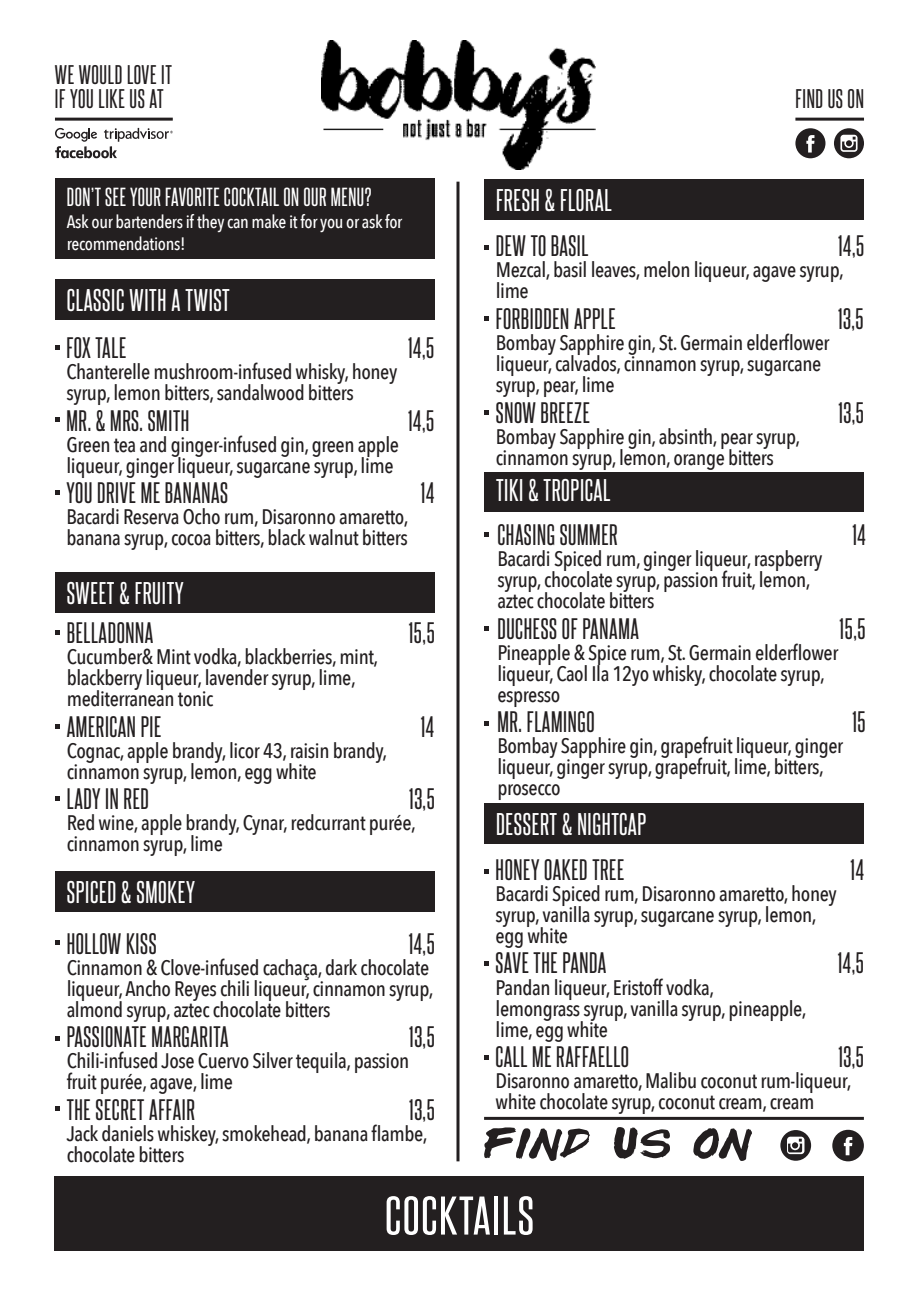
<style>
.page{position:relative;width:919px;height:1289px;background:#fff}
.page>*{position:absolute;margin:0;border:0;box-sizing:border-box;transform-origin:0 0}
.t1{font:46.2px "Steelfish Rg";letter-spacing:.03em;color:#fff;scale:1.14 1}
.t2{font:41.55px "MEAT BOLD";letter-spacing:-.02em;color:#231f20;scale:1.4 1}
.t3{font:27px "Steelfish Rg";letter-spacing:.025em;color:#fff}
.t4{font:25.5px "Steelfish Rg";letter-spacing:.025em;color:#231f20}
.t5{font:23.25px/24.6px "Steelfish Rg";letter-spacing:.03em;color:#231f20}
.t6{font:22.5px "Steelfish Rg";letter-spacing:.025em;color:#fff}
.t7{font:500 21px/21px "Avenir Next Condensed";letter-spacing:-.02em;color:#231f20}
.t8{font:500 18px/21.6px "Avenir Next Condensed";letter-spacing:-.02em;color:#fff}
</style>
<div class="page">
<hr style="left:55px;top:118px;width:118px;height:3px;background:#231f20">
<svg style="left:55px;top:128px;width:118px;height:30px"></svg>
<hr style="left:795px;top:118px;width:68px;height:3px;background:#231f20">
<svg style="left:795px;top:128px;width:30px;height:30px"></svg>
<svg style="left:834px;top:128px;width:29px;height:30px"></svg>
<hr style="left:456px;top:182px;width:3px;height:979px;background:#231f20">
<div style="left:55px;top:1175px;width:808px;height:75px;background:#231f20"></div>
<img style="left:321px;top:40px;width:274px;height:129px">
<svg style="left:55px;top:345px;width:4px;height:5px"></svg>
<svg style="left:55px;top:417px;width:4px;height:5px"></svg>
<svg style="left:55px;top:490px;width:4px;height:4px"></svg>
<div style="left:55px;top:279px;width:380px;height:40px;background:#231f20"></div>
<svg style="left:55px;top:940px;width:4px;height:4px"></svg>
<svg style="left:55px;top:1036px;width:4px;height:4px"></svg>
<svg style="left:55px;top:1106px;width:4px;height:5px"></svg>
<div style="left:55px;top:871px;width:380px;height:40px;background:#231f20"></div>
<svg style="left:484px;top:246px;width:4px;height:4px"></svg>
<svg style="left:484px;top:316px;width:4px;height:4px"></svg>
<svg style="left:484px;top:410px;width:4px;height:5px"></svg>
<div style="left:484px;top:179px;width:379px;height:41px;background:#231f20"></div>
<svg style="left:484px;top:532px;width:4px;height:5px"></svg>
<svg style="left:484px;top:626px;width:4px;height:4px"></svg>
<svg style="left:484px;top:721px;width:4px;height:4px"></svg>
<div style="left:484px;top:472px;width:379px;height:40px;background:#231f20"></div>
<svg style="left:55px;top:630px;width:4px;height:5px"></svg>
<svg style="left:55px;top:724px;width:4px;height:4px"></svg>
<svg style="left:55px;top:796px;width:4px;height:5px"></svg>
<div style="left:55px;top:573px;width:380px;height:40px;background:#231f20"></div>
<div style="left:55px;top:178px;width:380px;height:81px;background:#231f20"></div>
<hr style="left:484px;top:1116px;width:379px;height:3px;background:#231f20">
<svg style="left:780px;top:1130px;width:31px;height:30px"></svg>
<svg style="left:832px;top:1129px;width:31px;height:32px"></svg>
<svg style="left:484px;top:869px;width:4px;height:4px"></svg>
<svg style="left:484px;top:961px;width:4px;height:4px"></svg>
<svg style="left:484px;top:1055px;width:4px;height:4px"></svg>
<div style="left:484px;top:803px;width:379px;height:40px;background:#231f20"></div>
<p class="t5" style="left:55px;top:60px;width:118px">WE WOULD LOVE IT<br>IF YOU LIKE US AT</p>
<p class="t6" style="left:67px;top:181px;width:306px">DON’T SEE YOUR FAVORITE COCKTAIL ON OUR MENU?</p>
<p class="t8" style="left:67px;top:211px;width:337px">Ask our bartenders if they can make it for you or ask for recommendations!</p>
<p class="t3" style="left:67px;top:280px;width:165px">CLASSIC WITH A TWIST</p>
<p class="t4" style="left:66px;top:329px;width:61px">FOX TALE</p>
<p class="t4" style="left:408px;top:329px;width:28px">14,5</p>
<p class="t7" style="left:66px;top:361px;width:332px">Chanterelle mushroom-infused whisky, honey syrup, lemon bitters, sandalwood bitters</p>
<p class="t4" style="left:66px;top:402px;width:124px">MR. &amp; MRS. SMITH</p>
<p class="t4" style="left:408px;top:402px;width:28px">14,5</p>
<p class="t7" style="left:66px;top:434px;width:334px">Green tea and ginger-infused gin, green apple liqueur, ginger liqueur, sugarcane syrup, lime</p>
<p class="t4" style="left:66px;top:475px;width:163px">YOU DRIVE ME BANANAS</p>
<p class="t4" style="left:421px;top:475px;width:15px">14</p>
<p class="t7" style="left:66px;top:506px;width:343px">Bacardi Reserva Ocho rum, Disaronno amaretto, banana syrup, cocoa bitters, black walnut bitters</p>
<p class="t3" style="left:67px;top:574px;width:119px">SWEET &amp; FRUITY</p>
<p class="t4" style="left:67px;top:614px;width:88px">BELLADONNA</p>
<p class="t4" style="left:409px;top:614px;width:27px">15,5</p>
<p class="t7" style="left:67px;top:646px;width:313px">Cucumber&amp; Mint vodka, blackberries, mint,</p>
<p class="t7" style="left:67px;top:667px;width:290px">blackberry liqueur, lavender syrup, lime,</p>
<p class="t7" style="left:67px;top:688px;width:148px">mediterranean tonic</p>
<p class="t4" style="left:67px;top:708px;width:96px">AMERICAN PIE</p>
<p class="t4" style="left:421px;top:708px;width:15px">14</p>
<p class="t7" style="left:67px;top:739px;width:322px">Cognac, apple brandy, licor 43, raisin brandy,</p>
<p class="t7" style="left:67px;top:760px;width:251px">cinnamon syrup, lemon, egg white</p>
<p class="t4" style="left:67px;top:780px;width:84px">LADY IN RED</p>
<p class="t4" style="left:409px;top:780px;width:27px">13,5</p>
<p class="t7" style="left:67px;top:812px;width:350px">Red wine, apple brandy, Cynar, redcurrant purée, cinnamon syrup, lime</p>
<p class="t3" style="left:67px;top:873px;width:130px">SPICED &amp; SMOKEY</p>
<p class="t4" style="left:67px;top:925px;width:91px">HOLLOW KISS</p>
<p class="t4" style="left:408px;top:925px;width:28px">14,5</p>
<p class="t7" style="left:67px;top:956px;width:368px">Cinnamon &amp; Clove-infused cachaça, dark chocolate liqueur, Ancho Reyes chili liqueur, cinnamon syrup, almond syrup, aztec chocolate bitters</p>
<p class="t4" style="left:67px;top:1018px;width:163px">PASSIONATE MARGARITA</p>
<p class="t4" style="left:409px;top:1018px;width:27px">13,5</p>
<p class="t7" style="left:67px;top:1050px;width:344px">Chili-infused Jose Cuervo Silver tequila, passion fruit purée, agave, lime</p>
<p class="t4" style="left:67px;top:1091px;width:130px">THE SECRET AFFAIR</p>
<p class="t4" style="left:409px;top:1091px;width:27px">13,5</p>
<p class="t7" style="left:67px;top:1122px;width:362px">Jack daniels whiskey, smokehead, banana flambe, chocolate bitters</p>
<p class="t3" style="left:496px;top:181px;width:117px">FRESH &amp; FLORAL</p>
<p class="t5" style="left:795px;top:85px;width:70px">FIND US ON</p>
<p class="t4" style="left:495px;top:228px;width:94px">DEW TO BASIL</p>
<p class="t4" style="left:838px;top:228px;width:28px">14,5</p>
<p class="t7" style="left:495px;top:259px;width:349px">Mezcal, basil leaves, melon liqueur, agave syrup, lime</p>
<p class="t4" style="left:495px;top:300px;width:121px">FORBIDDEN APPLE</p>
<p class="t4" style="left:838px;top:300px;width:27px">13,5</p>
<p class="t7" style="left:495px;top:332px;width:335px">Bombay Sapphire gin, St. Germain elderflower</p>
<p class="t7" style="left:495px;top:353px;width:327px">liqueur, calvados, cinnamon syrup, sugarcane syrup, pear, lime</p>
<p class="t4" style="left:495px;top:394px;width:96px">SNOW BREEZE</p>
<p class="t4" style="left:838px;top:394px;width:27px">13,5</p>
<p class="t7" style="left:495px;top:425px;width:306px">Bombay Sapphire gin, absinth, pear syrup,</p>
<p class="t7" style="left:495px;top:446px;width:280px">cinnamon syrup, lemon, orange bitters</p>
<p class="t3" style="left:496px;top:471px;width:116px">TIKI &amp; TROPICAL</p>
<p class="t4" style="left:497px;top:516px;width:122px">CHASING SUMMER</p>
<p class="t4" style="left:852px;top:516px;width:15px">14</p>
<p class="t7" style="left:497px;top:548px;width:326px">Bacardi Spiced rum, ginger liqueur, raspberry syrup, chocolate syrup, passion fruit, lemon,</p>
<p class="t7" style="left:497px;top:590px;width:159px">aztec chocolate bitters</p>
<p class="t4" style="left:497px;top:610px;width:143px">DUCHESS OF PANAMA</p>
<p class="t4" style="left:839px;top:610px;width:27px">15,5</p>
<p class="t7" style="left:497px;top:642px;width:342px">Pineapple &amp; Spice rum, St. Germain elderflower liqueur, Caol Ila 12yo whisky, chocolate syrup, espresso</p>
<p class="t4" style="left:497px;top:704px;width:99px">MR. FLAMINGO</p>
<p class="t4" style="left:852px;top:704px;width:15px">15</p>
<p class="t7" style="left:497px;top:735px;width:347px">Bombay Sapphire gin, grapefruit liqueur, ginger liqueur, ginger syrup, grapefruit, lime, bitters, prosecco</p>
<p class="t3" style="left:496px;top:804px;width:152px">DESSERT &amp; NIGHTCAP</p>
<p class="t4" style="left:495px;top:851px;width:130px">HONEY OAKED TREE</p>
<p class="t4" style="left:850px;top:851px;width:15px">14</p>
<p class="t7" style="left:495px;top:883px;width:343px">Bacardi Spiced rum, Disaronno amaretto, honey syrup, vanilla syrup, sugarcane syrup, lemon,</p>
<p class="t7" style="left:495px;top:925px;width:74px">egg white</p>
<p class="t4" style="left:495px;top:944px;width:112px">SAVE THE PANDA</p>
<p class="t4" style="left:837px;top:944px;width:28px">14,5</p>
<p class="t7" style="left:495px;top:976px;width:220px">Pandan liqueur, Eristoff vodka,</p>
<p class="t7" style="left:495px;top:997px;width:312px">lemongrass syrup, vanilla syrup, pineapple,</p>
<p class="t7" style="left:495px;top:1018px;width:114px">lime, egg white</p>
<p class="t4" style="left:495px;top:1038px;width:135px">CALL ME RAFFAELLO</p>
<p class="t4" style="left:838px;top:1038px;width:27px">13,5</p>
<p class="t7" style="left:495px;top:1070px;width:357px">Disaronno amaretto, Malibu coconut rum-liqueur, white chocolate syrup, coconut cream, cream</p>
<p class="t2" style="left:486px;top:1116px;width:193px">FIND US ON</p>
<p class="t1" style="left:385px;top:1182px;width:132px">COCKTAILS</p>
</div>
